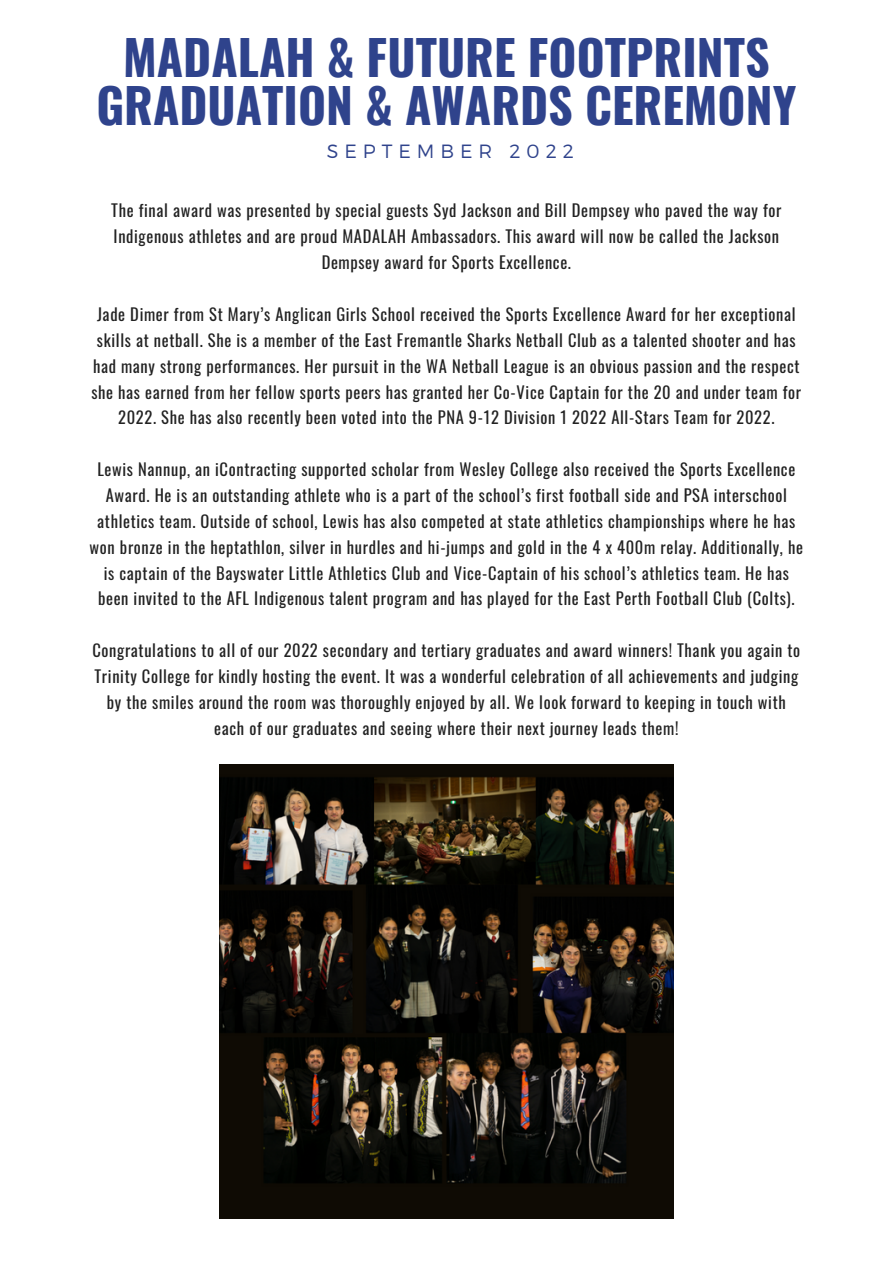
<style>
.page{position:relative;width:893px;height:1264px;background:#fff}
.page>*{position:absolute;margin:0;border:0;box-sizing:border-box;transform-origin:0 0}
.t1{font:700 48px/48.3px "Oswald";color:#2f438c;text-align:center}
.t2{font:300 19.2px "Montserrat";letter-spacing:.31em;color:#2f438c}
.t3{font:16.5px/25.8px "Oswald";letter-spacing:.04em;color:#222;text-align:center}
</style>
<div class="page">
<img style="left:219px;top:764px;width:454px;height:454px">
<h1 class="t1" style="left:96px;top:31px;width:701px">MADALAH &amp; FUTURE FOOTPRINTS<br>GRADUATION &amp; AWARDS CEREMONY</h1>
<p class="t2" style="left:327px;top:138px;width:248px">SEPTEMBER 2022</p>
<p class="t3" style="left:111px;top:197px;width:671px">The final award was presented by special guests Syd Jackson and Bill Dempsey who paved the way for<br>Indigenous athletes and are proud MADALAH Ambassadors. This award will now be called the Jackson<br>Dempsey award for Sports Excellence.</p>
<p class="t3" style="left:91px;top:300px;width:711px">Jade Dimer from St Mary’s Anglican Girls School received the Sports Excellence Award for her exceptional skills at netball. She is a member of the East Fremantle Sharks Netball Club as a talented shooter and has had many strong performances. Her pursuit in the WA Netball League is an obvious passion and the respect she has earned from her fellow sports peers has granted her Co-Vice Captain for the 20 and under team for 2022. She has also recently been voted into the PNA 9-12 Division 1 2022 All-Stars Team for 2022.</p>
<p class="t3" style="left:90px;top:456px;width:715px">Lewis Nannup, an iContracting supported scholar from Wesley College also received the Sports Excellence Award. He is an outstanding athlete who is a part of the school’s first football side and PSA interschool athletics team. Outside of school, Lewis has also competed at state athletics championships where he has won bronze in the heptathlon, silver in hurdles and hi-jumps and gold in the 4 x 400m relay. Additionally, he is captain of the Bayswater Little Athletics Club and Vice-Captain of his school’s athletics team. He has been invited to the AFL Indigenous talent program and has played for the East Perth Football Club (Colts).</p>
<p class="t3" style="left:92px;top:637px;width:709px">Congratulations to all of our 2022 secondary and tertiary graduates and award winners! Thank you again to Trinity College for kindly hosting the event. It was a wonderful celebration of all achievements and judging by the smiles around the room was thoroughly enjoyed by all. We look forward to keeping in touch with each of our graduates and seeing where their next journey leads them!</p>
</div>
